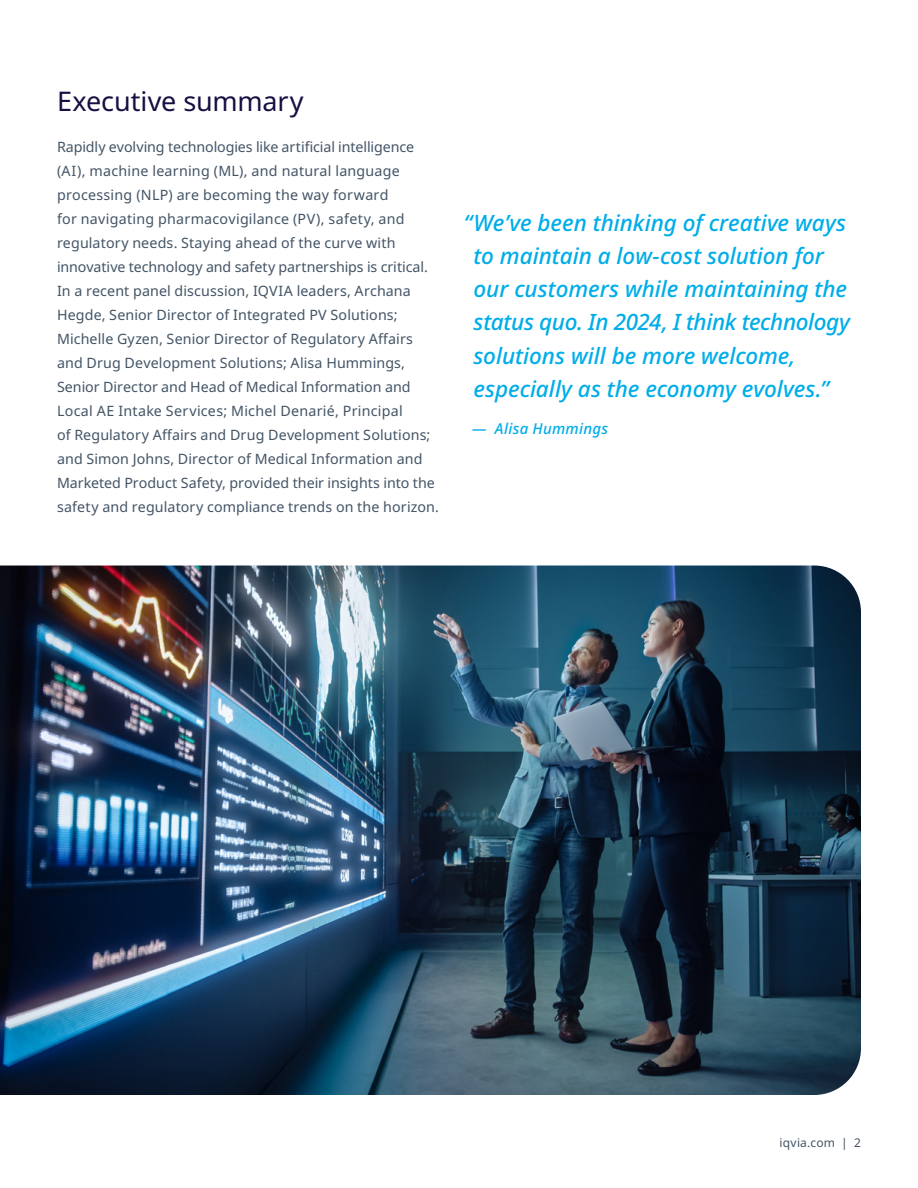
<style>
.page{position:relative;width:918px;height:1188px;background:#fff}
.page>*{position:absolute;margin:0;border:0;box-sizing:border-box;transform-origin:0 0}
.t1{font:27px "Noto Sans";letter-spacing:-.005em;color:#161042}
.t2{font:italic 500 22.5px/33px "Noto Sans";letter-spacing:-.005em;color:#00ade8}
.t3{font:italic 500 15px "Noto Sans";letter-spacing:.015em;color:#00ade8}
.t4{font:14.25px/24px "Noto Sans";letter-spacing:.01em;color:#435465}
.t5{font:12px "Noto Sans";letter-spacing:.015em;color:#435465}
</style>
<div class="page">
<img style="left:0;top:566px;width:861px;height:529px">
<h1 class="t1" style="left:57px;top:82px;width:248px">Executive summary</h1>
<p class="t4" style="left:57px;top:136px;width:383px">Rapidly evolving technologies like artificial intelligence (AI), machine learning (ML), and natural language processing (NLP) are becoming the way forward<br>for navigating pharmacovigilance (PV), safety, and regulatory needs. Staying ahead of the curve with innovative technology and safety partnerships is critical.<br>In a recent panel discussion, IQVIA leaders, Archana Hegde, Senior Director of Integrated PV Solutions; Michelle Gyzen, Senior Director of Regulatory Affairs and Drug Development Solutions; Alisa Hummings, Senior Director and Head of Medical Information and Local AE Intake Services; Michel Denarié, Principal<br>of Regulatory Affairs and Drug Development Solutions; and Simon Johns, Director of Medical Information and Marketed Product Safety, provided their insights into the safety and regulatory compliance trends on the horizon.</p>
<h2 class="t2" style="left:474px;top:207px;width:378px;text-indent:-10px">“We’ve been thinking of creative ways to maintain a low-cost solution for our customers while maintaining the status quo. In 2024, I think technology solutions will be more welcome, especially as the economy evolves.”</h2>
<p class="t3" style="left:472px;top:418px;width:137px">— Alisa Hummings</p>
<p class="t5" style="left:780px;top:1134px;width:83px">iqvia.com | 2</p>
</div>
